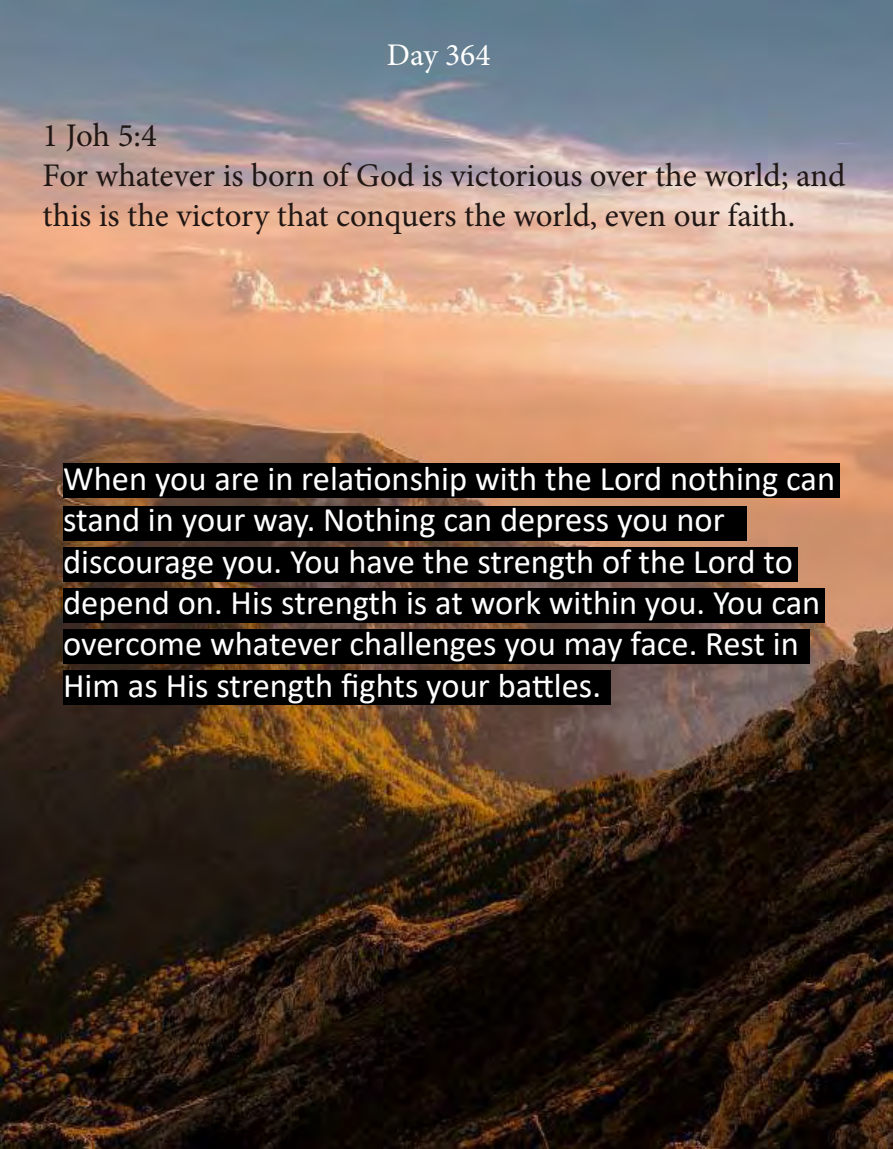
<style>
.page{position:relative;width:893px;height:1149px;background:#fff}
.page>*{position:absolute;margin:0;border:0;box-sizing:border-box;transform-origin:0 0}
.t1{font:34.5px/41.4px "Calibri";color:#fff}
.t2{font:33px/39.6px "Minion Pro";letter-spacing:-.005em;color:#201715}
.t3{font:31.5px "Minion Pro";color:#fff}
</style>
<div class="page">
<img style="left:0;top:0;width:893px;height:1148px">
<div style="left:63px;top:463px;width:777px;height:34px;background:#000"></div>
<div style="left:63px;top:506px;width:683px;height:34px;background:#000"></div>
<div style="left:63px;top:547px;width:734px;height:34px;background:#000"></div>
<div style="left:63px;top:588px;width:762px;height:34px;background:#000"></div>
<div style="left:63px;top:629px;width:747px;height:34px;background:#000"></div>
<div style="left:63px;top:670px;width:547px;height:34px;background:#000"></div>
<p class="t3" style="left:387px;top:34px;width:105px">Day 364</p>
<p class="t2" style="left:43px;top:116px;width:804px">1 Joh 5:4<br>For whatever is born of God is victorious over the world; and this is the victory that conquers the world, even our faith.</p>
<p class="t1" style="left:63px;top:456px;width:773px">When you are in relationship with the Lord nothing can stand in your way. Nothing can depress you nor discourage you. You have the strength of the Lord to depend on. His strength is at work within you. You can overcome whatever challenges you may face. Rest in Him as His strength fights your battles.</p>
</div>
